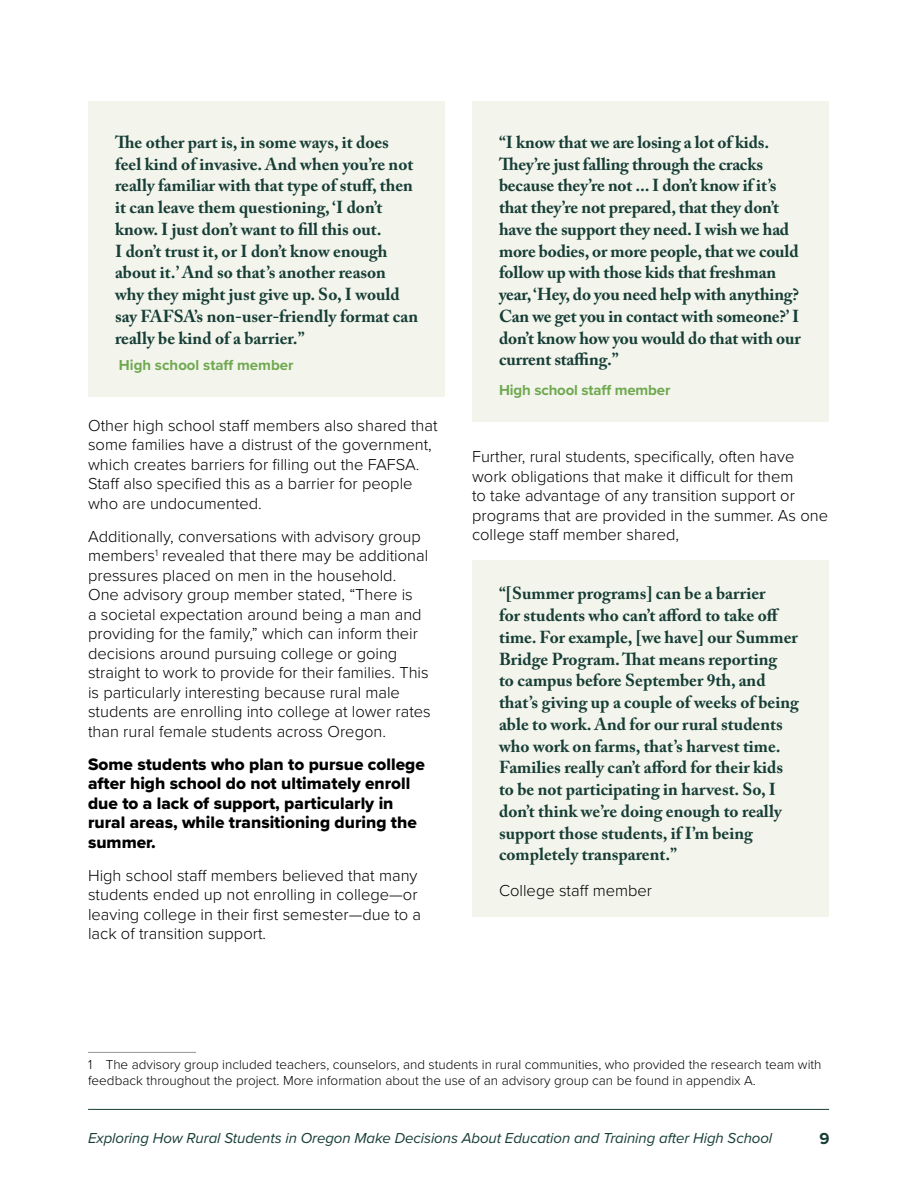
<style>
.page{position:relative;width:918px;height:1188px;background:#fff}
.page>*{position:absolute;margin:0;border:0;box-sizing:border-box;transform-origin:0 0}
.t1{font:700 17.25px/21.8px "Adobe Caslon Pro";color:#173e36}
.t2{font:17.25px/19.5px "Proxima Nova Extrabld";color:#000}
.t3{font:300 16.5px/19.5px "Proxima Nova";color:#000}
.t4{font:700 16.5px "Proxima Nova";color:#173e36}
.t5{font:italic 15px "Proxima Nova";letter-spacing:-.005em;color:#173e36}
.QuoteName{font:700 15px "Proxima Nova";letter-spacing:-.005em;color:#6fa84f}
.t6{font:300 13.5px/16.5px "Proxima Nova";color:#000}
</style>
<div class="page">
<hr style="left:88px;top:1109px;width:741px;height:1px;background:#173e36">
<div style="left:88px;top:102px;width:357px;height:295px;background:#f3f5ed"></div>
<hr style="left:88px;top:1052px;width:108px;height:1px;background:#939598">
<div style="left:472px;top:102px;width:357px;height:320px;background:#f3f5ed"></div>
<div style="left:472px;top:560px;width:357px;height:357px;background:#f3f5ed"></div>
<p class="t1" style="left:115px;top:131px;width:305px">The other part is, in some ways, it does feel kind of invasive. And when you’re not really familiar with that type of stuff, then it can leave them questioning, ‘I don’t know. I just don’t want to fill this out.<br>I don’t trust it, or I don’t know enough about it.’ And so that’s another reason why they might just give up. So, I would say FAFSA’s non-user-friendly format can really be kind of a barrier.”</p>
<h2 class="QuoteName" style="left:119px;top:354px;width:176px">High school staff member</h2>
<h4 class="t3" style="left:88px;top:415px;width:351px">Other high school staff members also shared that some families have a distrust of the government, which creates barriers for filling out the FAFSA.<br>Staff also specified this as a barrier for people who are undocumented.</h4>
<h4 class="t3" style="left:88px;top:526px;width:344px">Additionally, conversations with advisory group members<sup>1</sup> revealed that there may be additional pressures placed on men in the household.<br>One advisory group member stated, “There is<br>a societal expectation around being a man and providing for the family,” which can inform their decisions around pursuing college or going straight to work to provide for their families. This is particularly interesting because rural male students are enrolling into college at lower rates than rural female students across Oregon.</h4>
<h6 class="t2" style="left:88px;top:754px;width:338px">Some students who plan to pursue college after high school do not ultimately enroll due to a lack of support, particularly in rural areas, while transitioning during the summer.</h6>
<h4 class="t3" style="left:88px;top:865px;width:335px">High school staff members believed that many students ended up not enrolling in college—or leaving college in their first semester—due to a lack of transition support.</h4>
<p class="t1" style="left:499px;top:131px;width:303px">“I know that we are losing a lot of kids.<br>They’re just falling through the cracks because they’re not ... I don’t know if it’s that they’re not prepared, that they don’t have the support they need. I wish we had more bodies, or more people, that we could follow up with those kids that freshman year, ‘Hey, do you need help with anything?<br>Can we get you in contact with someone?’ I don’t know how you would do that with our current staffing.”</p>
<h2 class="QuoteName" style="left:499px;top:379px;width:173px">High school staff member</h2>
<h4 class="t3" style="left:472px;top:446px;width:358px">Further, rural students, specifically, often have work obligations that make it difficult for them<br>to take advantage of any transition support or programs that are provided in the summer. As one college staff member shared,</h4>
<p class="t1" style="left:499px;top:583px;width:301px">“[Summer programs] can be a barrier<br>for students who can’t afford to take off time. For example, [we have] our Summer Bridge Program. That means reporting<br>to campus before September 9th, and that’s giving up a couple of weeks of being able to work. And for our rural students who work on farms, that’s harvest time.<br>Families really can’t afford for their kids to be not participating in harvest. So, I don’t think we’re doing enough to really support those students, if I’m being completely transparent.”</p>
<h4 class="t3" style="left:499px;top:880px;width:155px">College staff member</h4>
<h4 class="t6" style="left:88px;top:1055px;width:735px">1 The advisory group included teachers, counselors, and students in rural communities, who provided the research team with feedback throughout the project. More information about the use of an advisory group can be found in appendix A.</h4>
<p class="t5" style="left:88px;top:1127px;width:686px">Exploring How Rural Students in Oregon Make Decisions About Education and Training after High School</p>
<p class="t4" style="left:819px;top:1126px;width:12px">9</p>
</div>
